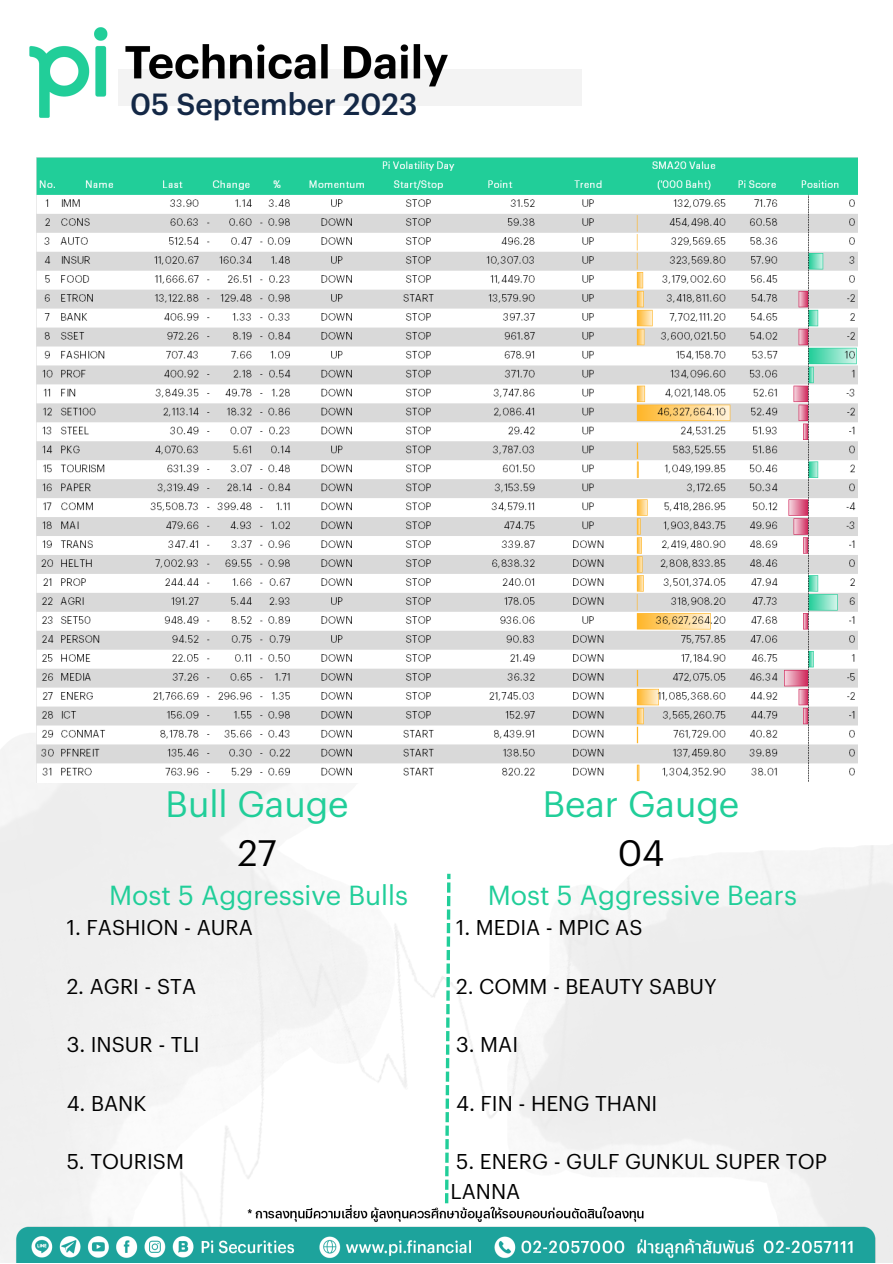
<style>
.page{position:relative;width:893px;height:1264px;background:#fff}
.page>*{position:absolute;margin:0;border:0;box-sizing:border-box;transform-origin:0 0}
.t1{font:36px "Graphik TH";color:#21ce99}
.t2{font:36px "Graphik TH";color:#000}
.t3{font:500 30px "Graphik TH";color:#142846}
.t4{font:27px "Graphik TH";color:#21ce99}
.t5{font:21px/29.2px "Graphik TH";color:#000}
</style>
<div class="page">
<img style="left:0;top:711px;width:892px;height:488px">
<svg style="left:445px;top:1139px;width:3px;height:60px"></svg>
<svg style="left:445px;top:1125px;width:4px;height:10px"></svg>
<svg style="left:445px;top:1112px;width:4px;height:10px"></svg>
<svg style="left:445px;top:1098px;width:4px;height:10px"></svg>
<svg style="left:445px;top:1085px;width:4px;height:10px"></svg>
<svg style="left:446px;top:990px;width:3px;height:91px"></svg>
<svg style="left:446px;top:977px;width:4px;height:10px"></svg>
<svg style="left:446px;top:963px;width:4px;height:10px"></svg>
<svg style="left:446px;top:950px;width:4px;height:10px"></svg>
<svg style="left:446px;top:936px;width:4px;height:10px"></svg>
<svg style="left:446px;top:923px;width:4px;height:10px"></svg>
<svg style="left:447px;top:873px;width:3px;height:46px"></svg>
<img style="left:0;top:1199px;width:892px;height:63px">
<div style="left:118px;top:69px;width:463px;height:37px;background:#f3f3f3"></div>
<img style="left:29px;top:27px;width:419px;height:91px">
<img style="left:36px;top:157px;width:821px;height:625px">
<p class="t3" style="left:130px;top:81px;width:289px">05 September 2023</p>
<p class="t1" style="left:166px;top:776px;width:184px">Bull Gauge</p>
<p class="t2" style="left:238px;top:825px;width:40px">27</p>
<p class="t1" style="left:542px;top:776px;width:198px">Bear Gauge</p>
<p class="t2" style="left:617px;top:825px;width:48px">04</p>
<p class="t4" style="left:109px;top:874px;width:300px">Most 5 Aggressive Bulls</p>
<p class="t5" style="left:67px;top:912px;width:188px">1. FASHION - AURA</p>
<p class="t4" style="left:488px;top:874px;width:310px">Most 5 Aggressive Bears</p>
<p class="t5" style="left:456px;top:912px;width:188px">1. MEDIA - MPIC AS</p>
<p class="t5" style="left:67px;top:970px;width:131px">2. AGRI - STA</p>
<p class="t5" style="left:456px;top:970px;width:262px">2. COMM - BEAUTY SABUY</p>
<p class="t5" style="left:67px;top:1028px;width:134px">3. INSUR - TLI</p>
<p class="t5" style="left:456px;top:1028px;width:64px">3. MAI</p>
<p class="t5" style="left:67px;top:1087px;width:81px">4. BANK</p>
<p class="t5" style="left:456px;top:1087px;width:203px">4. FIN - HENG THANI</p>
<p class="t5" style="left:67px;top:1145px;width:119px">5. TOURISM</p>
<p class="t5" style="left:450px;top:1145px;width:378px">5. ENERG - GULF GUNKUL SUPER TOP<br>LANNA</p>
</div>
